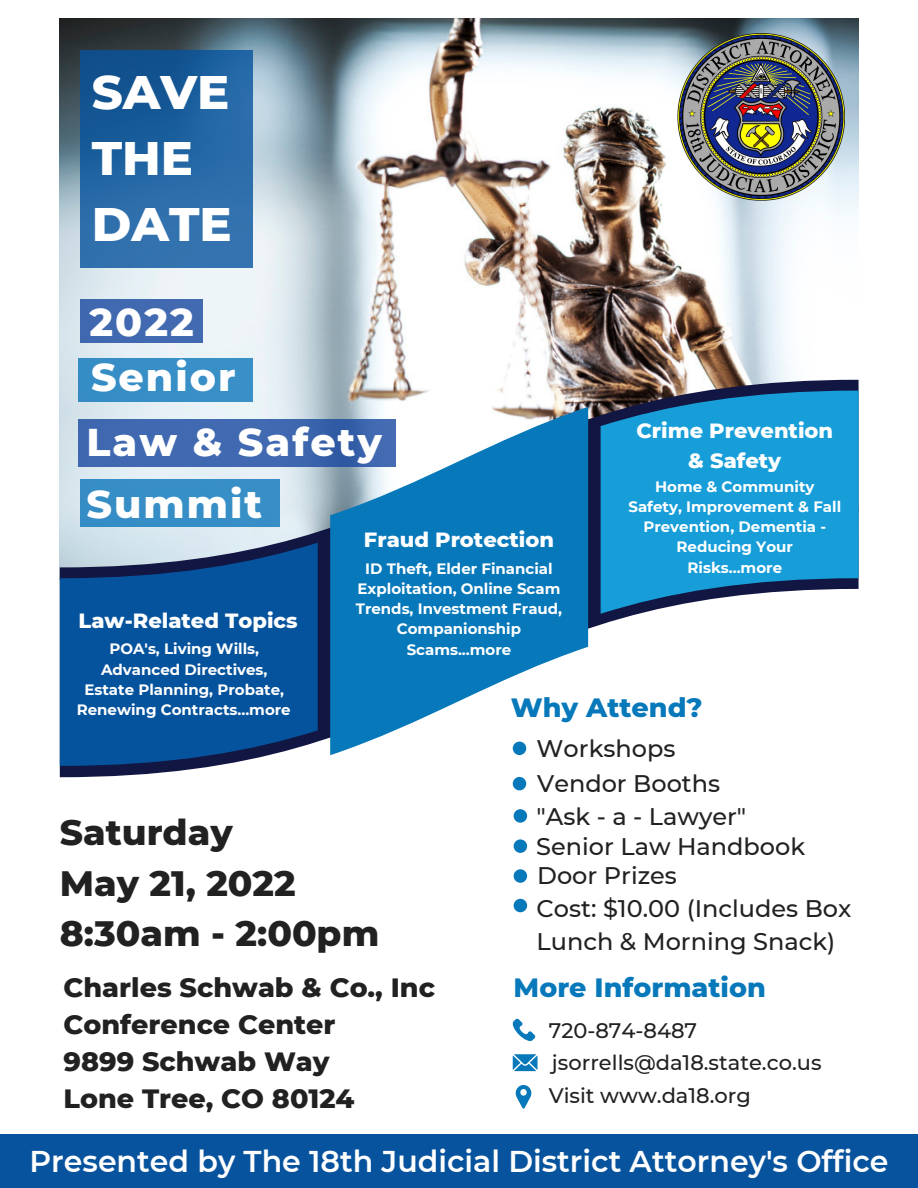
<style>
.page{position:relative;width:918px;height:1188px;background:#fff}
.page>*{position:absolute;margin:0;border:0;box-sizing:border-box;transform-origin:0 0}
.t1{font:800 48px/66.3px "Montserrat";color:#fff}
.t2{font:800 39.45px "Montserrat";letter-spacing:.05em;color:#fff}
.t3{font:800 36px "Montserrat";color:#212121}
.t4{font:600 30px "Montserrat";color:#fff}
.t5{font:800 27px/37.2px "Montserrat";color:#212121}
.t6{font:800 27px "Montserrat";color:#0778ba}
.t7{font:500 24px/32.7px "Montserrat";color:#212121}
.t8{font:500 21px "Montserrat";color:#212121}
.t9{font:800 21px/29.2px "Montserrat";color:#fff;text-align:center}
.t10{font:700 15px/20.2px "Montserrat";color:#fff;text-align:center}
</style>
<div class="page">
<img style="left:60px;top:19px;width:799px;height:361px">
<svg style="left:60px;top:380px;width:799px;height:397px"></svg>
<svg style="left:60px;top:543px;width:258px;height:223px;background:#185a9d"></svg>
<svg style="left:601px;top:391px;width:258px;height:223px;background:#2798cd"></svg>
<svg style="left:330px;top:407px;width:258px;height:348px;fill:#0778ba"></svg>
<div style="left:0;top:1134px;width:918px;height:54px;background:#08539d"></div>
<div style="left:79px;top:358px;width:174px;height:43px;background:#388fc6"></div>
<svg style="left:81px;top:50px;width:172px;height:217px;background:#2365a2"></svg>
<div style="left:79px;top:419px;width:317px;height:47px;background:linear-gradient(to right,#426ab2,#3a64ac)"></div>
<div style="left:81px;top:479px;width:199px;height:48px;background:#378ec6"></div>
<svg style="left:513px;top:1019px;width:22px;height:22px"></svg>
<svg style="left:513px;top:1054px;width:24px;height:17px"></svg>
<svg style="left:516px;top:1085px;width:15px;height:24px"></svg>
<div style="left:513px;top:742px;width:13px;height:13px;background:#0778ba;border-radius:50%"></div>
<div style="left:513px;top:777px;width:13px;height:13px;background:#0778ba;border-radius:50%"></div>
<div style="left:514px;top:809px;width:13px;height:14px;background:#0778ba;border-radius:50%"></div>
<img style="left:677px;top:33px;width:168px;height:168px">
<div style="left:81px;top:299px;width:122px;height:44px;background:#416ab1"></div>
<div style="left:514px;top:839px;width:13px;height:14px;background:#0778ba;border-radius:50%"></div>
<div style="left:514px;top:869px;width:13px;height:14px;background:#0778ba;border-radius:50%"></div>
<div style="left:514px;top:899px;width:13px;height:13px;background:#0778ba;border-radius:50%"></div>
<p class="t1" style="left:92px;top:58px;width:142px">SAVE<br>THE<br>DATE</p>
<p class="t2" style="left:90px;top:298px;width:106px">2022</p>
<p class="t2" style="left:91px;top:353px;width:146px">Senior</p>
<p class="t2" style="left:87px;top:418px;width:297px">Law &amp; Safety</p>
<p class="t9" style="left:636px;top:416px;width:198px">Crime Prevention &amp; Safety</p>
<p class="t2" style="left:87px;top:479px;width:177px">Summit</p>
<p class="t9" style="left:79px;top:606px;width:221px">Law-Related Topics</p>
<p class="t10" style="left:84px;top:639px;width:201px">POA's, Living Wills,<br>Advanced Directives,<br>Estate Planning, Probate,</p>
<p class="t10" style="left:77px;top:700px;width:215px">Renewing Contracts...more</p>
<p class="t9" style="left:364px;top:525px;width:192px">Fraud Protection</p>
<p class="t10" style="left:356px;top:558px;width:208px">ID Theft, Elder Financial<br>Exploitation, Online Scam<br>Trends, Investment Fraud,<br>Companionship<br>Scams...more</p>
<p class="t10" style="left:628px;top:476px;width:214px">Home &amp; Community<br>Safety, Improvement &amp; Fall<br>Prevention, Dementia -<br>Reducing Your<br>Risks...more</p>
<p class="t6" style="left:511px;top:691px;width:193px">Why Attend?</p>
<p class="t7" style="left:537px;top:732px;width:140px">Workshops</p>
<p class="t7" style="left:537px;top:767px;width:184px">Vendor Booths</p>
<p class="t3" style="left:60px;top:810px;width:174px">Saturday</p>
<p class="t3" style="left:60px;top:861px;width:237px">May 21, 2022</p>
<p class="t3" style="left:60px;top:911px;width:321px">8:30am - 2:00pm</p>
<p class="t5" style="left:64px;top:969px;width:373px">Charles Schwab &amp; Co., Inc<br>Conference Center</p>
<p class="t5" style="left:64px;top:1043px;width:268px">9899 Schwab Way</p>
<p class="t5" style="left:64px;top:1080px;width:292px">Lone Tree, CO 80124</p>
<p class="t7" style="left:537px;top:800px;width:211px">"Ask - a - Lawyer"</p>
<p class="t7" style="left:536px;top:830px;width:270px">Senior Law Handbook</p>
<p class="t7" style="left:537px;top:859px;width:141px">Door Prizes</p>
<p class="t7" style="left:537px;top:892px;width:316px">Cost: $10.00 (Includes Box<br>Lunch &amp; Morning Snack)</p>
<p class="t6" style="left:514px;top:971px;width:254px">More Information</p>
<p class="t8" style="left:549px;top:1018px;width:150px">720-874-8487</p>
<p class="t8" style="left:552px;top:1049px;width:271px">jsorrells@da18.state.co.us</p>
<p class="t8" style="left:549px;top:1083px;width:204px">Visit www.da18.org</p>
<p class="t4" style="left:30px;top:1143px;width:860px">Presented by The 18th Judicial District Attorney's Office</p>
</div>
